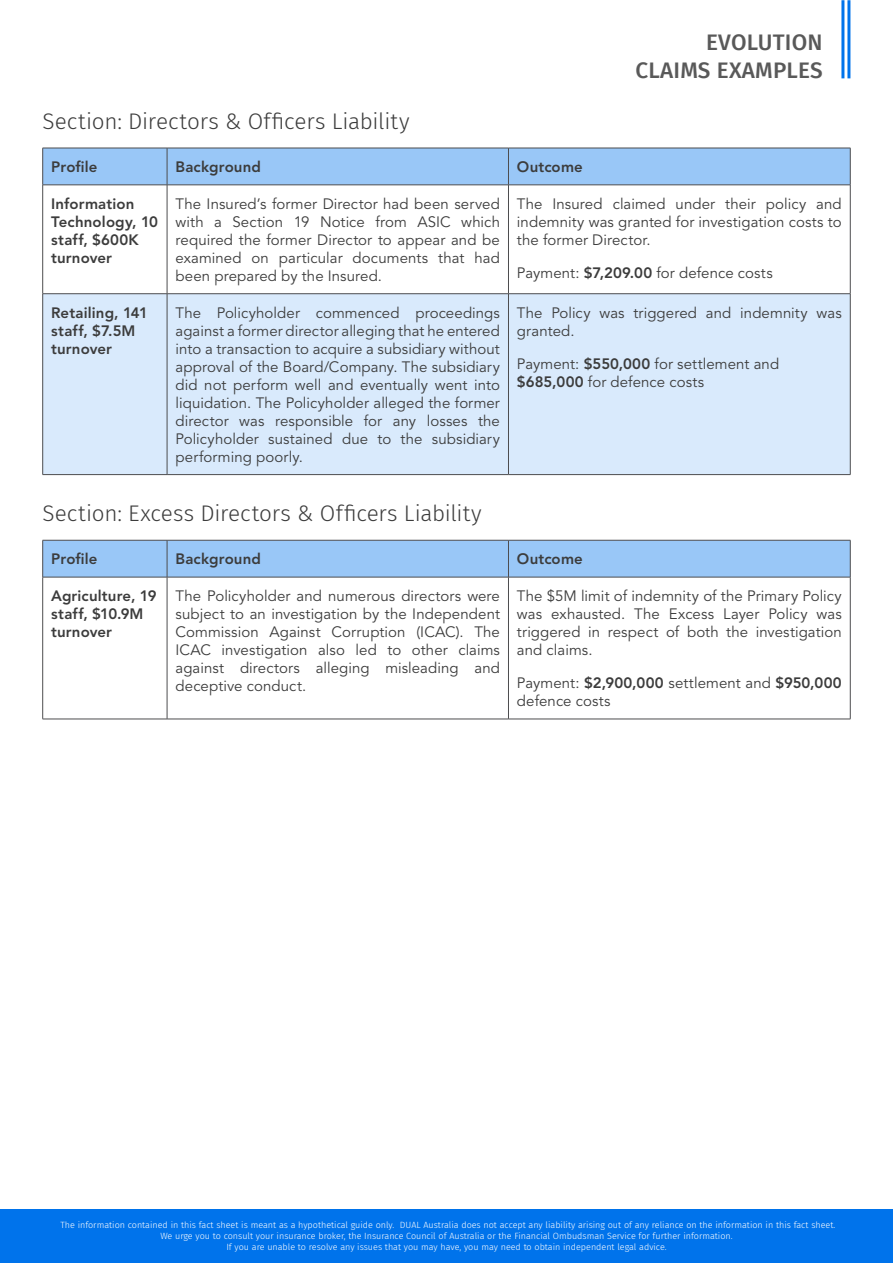
<style>
.page{position:relative;width:893px;height:1263px;background:#fff}
.page>*{position:absolute;margin:0;border:0;box-sizing:border-box;transform-origin:0 0}
.t1{font:300 22.5px "Fira Sans";color:#3c3c3c}
.t2{font:500 22.5px/28.5px "Fira Sans";letter-spacing:.01em;color:#595959;text-align:right}
.t3{font:15px/18px "Avenir LT Std";letter-spacing:.005em;color:#3c3c3c;text-align:justify}
.t4{font:800 15px/18px "Avenir LT Std";letter-spacing:.01em;color:#3c3c3c}
.t5{font:300 9px/10.8px "Fira Sans";color:#fff;text-align:center}
.s1{font-weight:800}
</style>
<div class="page">
<hr style="left:847px;top:0;width:3px;height:78px;background:#0073eb">
<hr style="left:841px;top:0;width:3px;height:78px;background:#0073eb">
<div style="left:0;top:1209px;width:893px;height:54px;background:#0073eb"></div>
<div style="left:43px;top:149px;width:807px;height:36px;background:#99c7f7"></div>
<div style="left:43px;top:294px;width:807px;height:180px;background:#d9eafc"></div>
<hr style="left:43px;top:148px;width:124px;height:1px;background:#4d4d4f">
<hr style="left:42px;top:148px;width:1px;height:37px;background:#4d4d4f">
<hr style="left:167px;top:148px;width:341px;height:1px;background:#4d4d4f">
<hr style="left:167px;top:148px;width:1px;height:37px;background:#4d4d4f">
<hr style="left:508px;top:148px;width:342px;height:1px;background:#4d4d4f">
<hr style="left:508px;top:148px;width:1px;height:37px;background:#4d4d4f">
<hr style="left:850px;top:148px;width:1px;height:37px;background:#4d4d4f">
<hr style="left:43px;top:185px;width:124px;height:1px;background:#4d4d4f">
<hr style="left:42px;top:185px;width:1px;height:108px;background:#4d4d4f">
<hr style="left:167px;top:185px;width:341px;height:1px;background:#4d4d4f">
<hr style="left:167px;top:185px;width:1px;height:108px;background:#4d4d4f">
<hr style="left:508px;top:185px;width:342px;height:1px;background:#4d4d4f">
<hr style="left:508px;top:185px;width:1px;height:108px;background:#4d4d4f">
<hr style="left:850px;top:185px;width:1px;height:108px;background:#4d4d4f">
<hr style="left:43px;top:293px;width:124px;height:1px;background:#4d4d4f">
<hr style="left:42px;top:294px;width:1px;height:180px;background:#4d4d4f">
<hr style="left:167px;top:293px;width:341px;height:1px;background:#4d4d4f">
<hr style="left:167px;top:294px;width:1px;height:180px;background:#4d4d4f">
<hr style="left:508px;top:293px;width:342px;height:1px;background:#4d4d4f">
<hr style="left:508px;top:294px;width:1px;height:180px;background:#4d4d4f">
<hr style="left:850px;top:294px;width:1px;height:180px;background:#4d4d4f">
<hr style="left:43px;top:474px;width:124px;height:1px;background:#4d4d4f">
<hr style="left:167px;top:474px;width:341px;height:1px;background:#4d4d4f">
<hr style="left:508px;top:474px;width:342px;height:1px;background:#4d4d4f">
<div style="left:43px;top:541px;width:807px;height:36px;background:#99c7f7"></div>
<hr style="left:43px;top:540px;width:124px;height:1px;background:#4d4d4f">
<hr style="left:42px;top:540px;width:1px;height:37px;background:#4d4d4f">
<hr style="left:167px;top:540px;width:341px;height:1px;background:#4d4d4f">
<hr style="left:167px;top:540px;width:1px;height:37px;background:#4d4d4f">
<hr style="left:508px;top:540px;width:342px;height:1px;background:#4d4d4f">
<hr style="left:508px;top:540px;width:1px;height:37px;background:#4d4d4f">
<hr style="left:850px;top:540px;width:1px;height:37px;background:#4d4d4f">
<hr style="left:43px;top:577px;width:124px;height:1px;background:#4d4d4f">
<hr style="left:42px;top:577px;width:1px;height:142px;background:#4d4d4f">
<hr style="left:167px;top:577px;width:341px;height:1px;background:#4d4d4f">
<hr style="left:167px;top:577px;width:1px;height:142px;background:#4d4d4f">
<hr style="left:508px;top:577px;width:342px;height:1px;background:#4d4d4f">
<hr style="left:508px;top:577px;width:1px;height:142px;background:#4d4d4f">
<hr style="left:850px;top:577px;width:1px;height:142px;background:#4d4d4f">
<hr style="left:43px;top:719px;width:124px;height:1px;background:#4d4d4f">
<hr style="left:167px;top:719px;width:341px;height:1px;background:#4d4d4f">
<hr style="left:508px;top:719px;width:342px;height:1px;background:#4d4d4f">
<h1 class="t2" style="left:635px;top:27px;width:189px">EVOLUTION<br>CLAIMS EXAMPLES</h1>
<h1 class="t1" style="left:43px;top:105px;width:369px">Section: Directors &amp; Officers Liability</h1>
<p class="t4" style="left:51px;top:158px;width:48px">Profile</p>
<p class="t4" style="left:176px;top:158px;width:87px">Background</p>
<p class="t4" style="left:517px;top:158px;width:67px">Outcome</p>
<p class="t4" style="left:51px;top:195px;width:108px">Information<br>Technology, 10 staff, $600K turnover</p>
<p class="t3" style="left:176px;top:195px;width:326px">The Insured’s former Director had been served with a Section 19 Notice from ASIC which required the former Director to appear and be examined on particular documents that had been prepared by the Insured.</p>
<p class="t3" style="left:517px;top:195px;width:326px">The Insured claimed under their policy and indemnity was granted for investigation costs to the former Director.</p>
<p class="t3" style="left:517px;top:264px;width:257px">Payment: <span class="s1">$7,209.00</span> for defence costs</p>
<p class="t4" style="left:51px;top:304px;width:98px">Retailing, 141 staff, $7.5M turnover</p>
<p class="t3" style="left:176px;top:304px;width:326px">The Policyholder commenced proceedings against a former director alleging that he entered into a transaction to acquire a subsidiary without approval of the Board/Company. The subsidiary did not perform well and eventually went into liquidation. The Policyholder alleged the former director was responsible for any losses the Policyholder sustained due to the subsidiary performing poorly.</p>
<p class="t3" style="left:517px;top:304px;width:326px">The Policy was triggered and indemnity was granted.</p>
<p class="t3" style="left:517px;top:355px;width:264px">Payment: <span class="s1">$550,000</span> for settlement and <span class="s1">$685,000</span> for defence costs</p>
<h1 class="t1" style="left:43px;top:497px;width:441px">Section: Excess Directors &amp; Officers Liability</h1>
<p class="t4" style="left:51px;top:550px;width:48px">Profile</p>
<p class="t4" style="left:176px;top:550px;width:87px">Background</p>
<p class="t4" style="left:517px;top:550px;width:67px">Outcome</p>
<p class="t4" style="left:51px;top:587px;width:107px">Agriculture, 19 staff, $10.9M turnover</p>
<p class="t3" style="left:176px;top:587px;width:326px">The Policyholder and numerous directors were subject to an investigation by the Independent Commission Against Corruption (ICAC). The ICAC investigation also led to other claims against directors alleging misleading and deceptive conduct.</p>
<p class="t3" style="left:517px;top:587px;width:326px">The $5M limit of indemnity of the Primary Policy was exhausted. The Excess Layer Policy was triggered in respect of both the investigation and claims.</p>
<p class="t3" style="left:517px;top:674px;width:326px">Payment: <span class="s1">$2,900,000</span> settlement and <span class="s1">$950,000 </span>defence costs</p>
<p class="t5" style="left:60px;top:1219px;width:776px">The information contained in this fact sheet is meant as a hypothetical guide only. DUAL Australia does not accept any liability arising out of any reliance on the information in this fact sheet.<br>We urge you to consult your insurance broker, the Insurance Council of Australia or the Financial Ombudsman Service for further information.<br>If you are unable to resolve any issues that you may have, you may need to obtain independent legal advice.</p>
</div>
